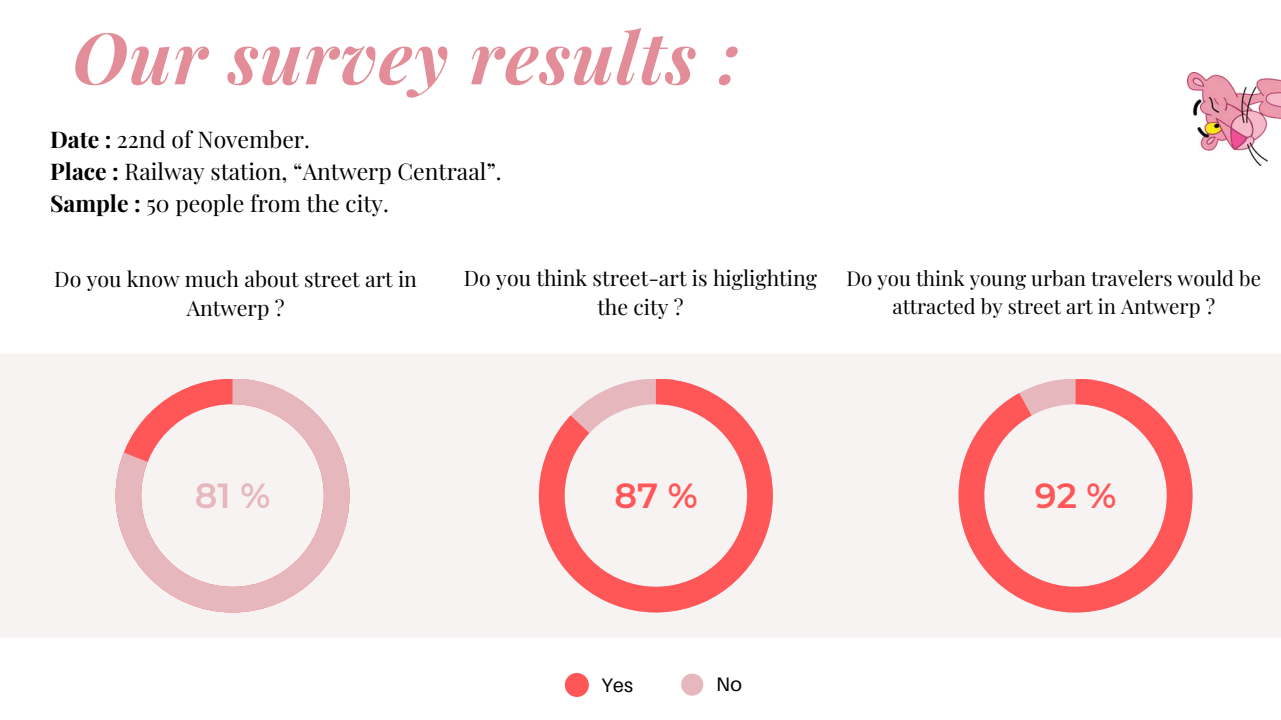
<style>
.page{position:relative;width:1281px;height:720px;background:#fff}
.page>*{position:absolute;margin:0;border:0;box-sizing:border-box;transform-origin:0 0}
.t1{font:italic 700 71.12px "Playfair Display";letter-spacing:.025em;color:#e28d98}
.t2{font:600 34.75px "Montserrat";color:#ff5757}
.t3{font:600 34.75px "Montserrat";color:#e6b8be}
.t4{font:23px/32px "Playfair Display";color:#000}
.t5{font:21.38px/29.4px "Playfair Display";color:#000;text-align:center}
.t6{font:20.5px/28px "Playfair Display";color:#000;text-align:center}
.t7{font:19.5px "Aileron";color:#000}
.s1{font-weight:700}
</style>
<div class="page">
<div style="left:0;top:354px;width:1281px;height:283px;background:#f8f3f3"></div>
<svg style="left:115px;top:379px;width:234px;height:233px;fill:#f8f3f3"></svg>
<img style="left:1188px;top:72px;width:93px;height:93px">
<svg style="left:539px;top:379px;width:234px;height:233px;fill:#f8f3f3"></svg>
<svg style="left:958px;top:379px;width:234px;height:233px;fill:#f8f3f3"></svg>
<div style="left:681px;top:674px;width:22px;height:22px;background:#e6b8be;border-radius:50%"></div>
<div style="left:565px;top:673px;width:24px;height:24px;background:#ff5757;border-radius:50%"></div>
<h1 class="t1" style="left:72px;top:7px;width:669px">Our survey results :</h1>
<p class="t4" style="left:50px;top:122px;width:453px"><span class="s1">Date :</span> 22nd of November.<br><span class="s1">Place :</span> Railway station, “Antwerp Centraal”.<br><span class="s1">Sample :</span> 50 people from the city.</p>
<p class="t5" style="left:54px;top:263px;width:364px">Do you know much about street art in<br>Antwerp ?</p>
<p class="t5" style="left:464px;top:262px;width:355px">Do you think street-art is higlighting the city ?</p>
<p class="t6" style="left:846px;top:264px;width:416px">Do you think young urban travelers would be attracted by street art in Antwerp ?</p>
<h2 class="t3" style="left:195px;top:474px;width:77px">81 %</h2>
<h2 class="t2" style="left:614px;top:474px;width:85px">87 %</h2>
<h2 class="t2" style="left:1035px;top:474px;width:83px">92 %</h2>
<p class="t7" style="left:601px;top:673px;width:33px">Yes</p>
<p class="t7" style="left:716px;top:672px;width:27px">No</p>
</div>
